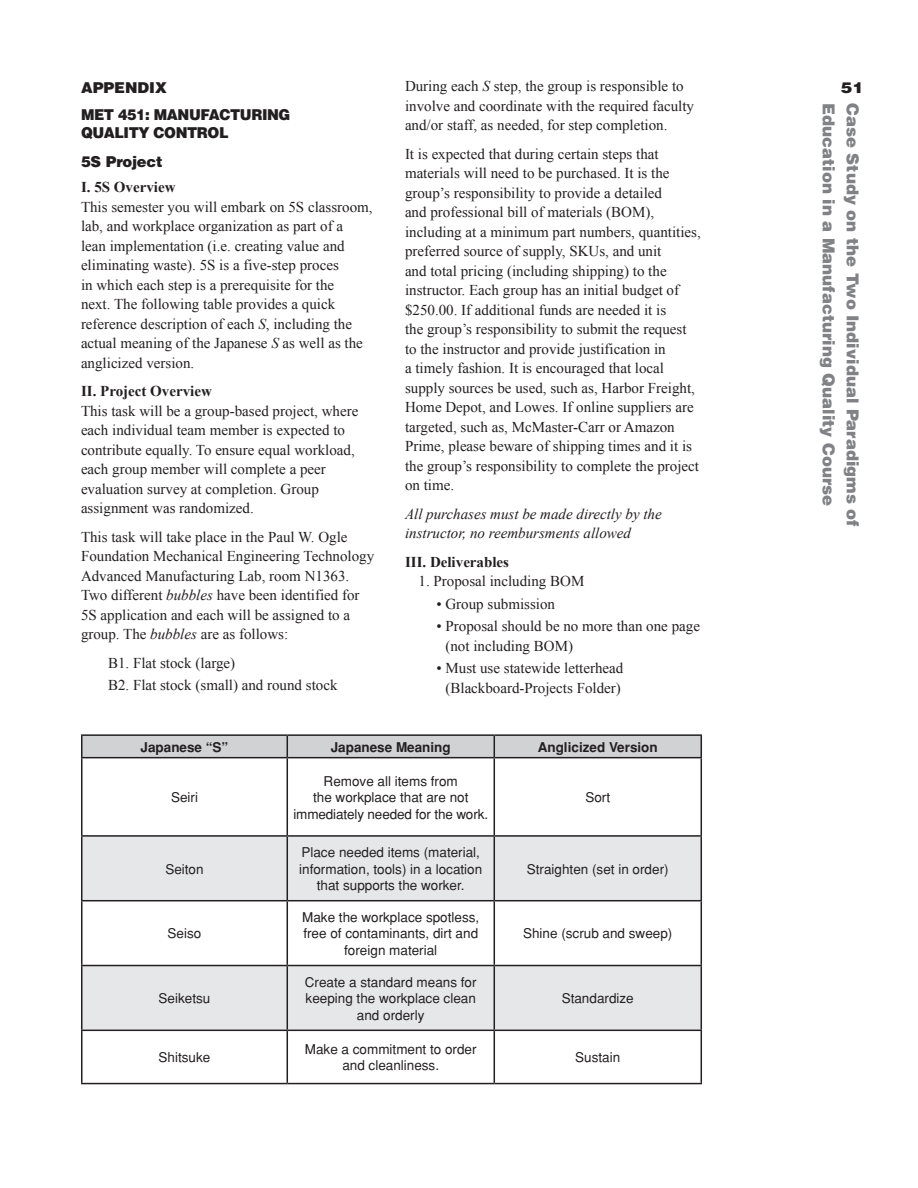
<style>
.page{position:relative;width:918px;height:1188px;background:#fff}
.page>*{position:absolute;margin:0;border:0;box-sizing:border-box;transform-origin:0 0}
.t1{font:900 16.5px "Helvetica";color:#808285}
.t2{font:15px/19.5px "Times New Roman";color:#231f20}
.t3{font:italic 15px/19.5px "Times New Roman";color:#231f20}
.t4{font:700 15px/25.5px "Times New Roman";color:#231f20}
.t5{font:900 15px/18px "Helvetica";letter-spacing:-.03em;color:#231f20;scale:.95 1}
.t6{font:900 15px "Helvetica";color:#231f20}
.t7{font:900 15px "Helvetica";letter-spacing:-.03em;color:#231f20;scale:1.15 1}
.t8{font:13.5px/16.5px "Helvetica";color:#231f20;text-align:center}
.t9{font:700 13.5px "Helvetica";color:#231f20}
.s1{font-style:italic}
.s2{font-family:"Helvetica";font-weight:900}
.s3{font-weight:700}
</style>
<div class="page">
<svg style="left:82px;top:837px;width:619px;height:193px;fill:#e6e7e9"></svg>
<hr style="left:81px;top:758px;width:1px;height:77px;background:#231f20">
<hr style="left:287px;top:758px;width:1px;height:77px;background:#231f20">
<hr style="left:494px;top:758px;width:1px;height:77px;background:#231f20">
<hr style="left:701px;top:758px;width:1px;height:77px;background:#231f20">
<hr style="left:81px;top:835px;width:206px;height:2px;background:#231f20">
<hr style="left:81px;top:837px;width:1px;height:63px;background:#231f20">
<hr style="left:287px;top:835px;width:207px;height:2px;background:#231f20">
<hr style="left:287px;top:837px;width:1px;height:63px;background:#231f20">
<hr style="left:494px;top:835px;width:208px;height:2px;background:#231f20">
<hr style="left:494px;top:837px;width:1px;height:63px;background:#231f20">
<hr style="left:701px;top:837px;width:1px;height:63px;background:#231f20">
<hr style="left:81px;top:900px;width:206px;height:1px;background:#231f20">
<hr style="left:81px;top:901px;width:1px;height:64px;background:#231f20">
<hr style="left:287px;top:900px;width:207px;height:1px;background:#231f20">
<hr style="left:287px;top:901px;width:1px;height:64px;background:#231f20">
<hr style="left:494px;top:900px;width:208px;height:1px;background:#231f20">
<hr style="left:494px;top:901px;width:1px;height:64px;background:#231f20">
<hr style="left:701px;top:901px;width:1px;height:64px;background:#231f20">
<hr style="left:81px;top:965px;width:206px;height:1px;background:#231f20">
<hr style="left:81px;top:966px;width:1px;height:64px;background:#231f20">
<hr style="left:287px;top:965px;width:207px;height:1px;background:#231f20">
<hr style="left:287px;top:966px;width:1px;height:64px;background:#231f20">
<hr style="left:494px;top:965px;width:208px;height:1px;background:#231f20">
<hr style="left:494px;top:966px;width:1px;height:64px;background:#231f20">
<hr style="left:701px;top:966px;width:1px;height:64px;background:#231f20">
<hr style="left:81px;top:1030px;width:206px;height:1px;background:#231f20">
<hr style="left:81px;top:1031px;width:1px;height:52px;background:#231f20">
<hr style="left:287px;top:1030px;width:207px;height:1px;background:#231f20">
<hr style="left:287px;top:1031px;width:1px;height:52px;background:#231f20">
<hr style="left:494px;top:1030px;width:208px;height:1px;background:#231f20">
<hr style="left:494px;top:1031px;width:1px;height:52px;background:#231f20">
<hr style="left:701px;top:1031px;width:1px;height:52px;background:#231f20">
<hr style="left:81px;top:1083px;width:206px;height:1px;background:#231f20">
<hr style="left:287px;top:1083px;width:207px;height:1px;background:#231f20">
<hr style="left:494px;top:1083px;width:208px;height:1px;background:#231f20">
<hr style="left:81px;top:734px;width:206px;height:2px;background:#231f20">
<hr style="left:287px;top:734px;width:207px;height:2px;background:#231f20">
<hr style="left:494px;top:734px;width:208px;height:2px;background:#231f20">
<svg style="left:81px;top:735px;width:621px;height:22px;background:#c8c9cb"></svg>
<hr style="left:81px;top:757px;width:206px;height:1px;background:#231f20">
<hr style="left:287px;top:757px;width:207px;height:1px;background:#231f20">
<hr style="left:494px;top:757px;width:208px;height:1px;background:#231f20">
<p class="t2" style="left:405px;top:76px;width:291px">During each <span class="s1">S</span> step, the group is responsible to involve and coordinate with the required faculty and/or staff, as needed, for step completion.</p>
<p class="t2" style="left:405px;top:144px;width:297px">It is expected that during certain steps that materials will need to be purchased. It is the group’s responsibility to provide a detailed<br>and professional bill of materials (BOM), including at a minimum part numbers, quantities, preferred source of supply, SKUs, and unit<br>and total pricing (including shipping) to the instructor. Each group has an initial budget of $250.00. If additional funds are needed it is<br>the group’s responsibility to submit the request to the instructor and provide justification in<br>a timely fashion. It is encouraged that local supply sources be used, such as, Harbor Freight, Home Depot, and Lowes. If online suppliers are targeted, such as, McMaster-Carr or Amazon Prime, please beware of shipping times and it is the group’s responsibility to complete the project on time.</p>
<p class="t3" style="left:405px;top:504px;width:258px">All purchases must be made directly by the instructor, no reembursments allowed</p>
<p class="t4" style="left:405px;top:549px;width:106px">III. Deliverables</p>
<p class="t2" style="left:418px;top:571px;width:167px">1. Proposal including BOM</p>
<p class="t2" style="left:436px;top:594px;width:120px">• Group submission</p>
<p class="t2" style="left:446px;top:616px;width:256px;text-indent:-9px">• Proposal should be no more than one page (not including BOM)</p>
<p class="t2" style="left:436px;top:658px;width:188px;text-align:center">• Must use statewide letterhead (Blackboard-Projects Folder)</p>
<p class="t6" style="left:81px;top:78px;width:87px">APPENDIX</p>
<p class="t7" style="left:841px;top:78px;width:22px">51</p>
<p class="t5" style="left:81px;top:105px;width:222px">MET 451: MANUFACTURING<br>QUALITY CONTROL</p>
<p class="t4" style="left:81px;top:149px;width:96px"><span class="s2">5S Project<br></span>I. 5S Overview</p>
<p class="t2" style="left:81px;top:197px;width:293px">This semester you will embark on 5S classroom, lab, and workplace organization as part of a<br>lean implementation (i.e. creating value and eliminating waste). 5S is a five-step proces<br>in which each step is a prerequisite for the<br>next. The following table provides a quick reference description of each <span class="s1">S</span>, including the actual meaning of the Japanese <span class="s1">S</span> as well as the anglicized version.</p>
<p class="t2" style="left:81px;top:381px;width:279px"><span class="s3">II. Project Overview<br></span>This task will be a group-based project, where each individual team member is expected to contribute equally. To ensure equal workload, each group member will complete a peer evaluation survey at completion. Group assignment was randomized.</p>
<p class="t2" style="left:81px;top:527px;width:295px">This task will take place in the Paul W. Ogle Foundation Mechanical Engineering Technology Advanced Manufacturing Lab, room N1363.<br>Two different <span class="s1">bubbles</span> have been identified for 5S application and each will be assigned to a group. The <span class="s1">bubbles</span> are as follows:</p>
<p class="t2" style="left:108px;top:651px;width:231px;line-height:22.5px">B1. Flat stock (large)<br>B2. Flat stock (small) and round stock</p>
<p class="t1" style="left:839px;top:103px;width:405px;rotate:90deg">Education in a Manufacturing Quality Course</p>
<p class="t1" style="left:863px;top:103px;width:425px;rotate:90deg">Case Study on the Two Individual Paradigms of</p>
<p class="t9" style="left:141px;top:739px;width:89px">Japanese “S”</p>
<p class="t9" style="left:331px;top:739px;width:122px">Japanese Meaning</p>
<p class="t9" style="left:538px;top:739px;width:122px">Anglicized Version</p>
<p class="t8" style="left:171px;top:789px;width:29px">Seiri</p>
<p class="t8" style="left:293px;top:772px;width:196px">Remove all items from<br>the workplace that are not immediately needed for the work.</p>
<p class="t8" style="left:585px;top:789px;width:26px">Sort</p>
<p class="t8" style="left:165px;top:860px;width:40px">Seiton</p>
<p class="t8" style="left:299px;top:844px;width:185px">Place needed items (material, information, tools) in a location that supports the worker.</p>
<p class="t8" style="left:527px;top:860px;width:143px">Straighten (set in order)</p>
<p class="t8" style="left:168px;top:925px;width:35px">Seiso</p>
<p class="t8" style="left:302px;top:909px;width:179px">Make the workplace spotless, free of contaminants, dirt and foreign material</p>
<p class="t8" style="left:523px;top:925px;width:151px">Shine (scrub and sweep)</p>
<p class="t8" style="left:159px;top:990px;width:53px">Seiketsu</p>
<p class="t8" style="left:305px;top:974px;width:173px">Create a standard means for keeping the workplace clean and orderly</p>
<p class="t8" style="left:562px;top:990px;width:74px">Standardize</p>
<p class="t8" style="left:159px;top:1049px;width:53px">Shitsuke</p>
<p class="t8" style="left:305px;top:1041px;width:173px">Make a commitment to order and cleanliness.</p>
<p class="t8" style="left:575px;top:1049px;width:47px">Sustain</p>
</div>
